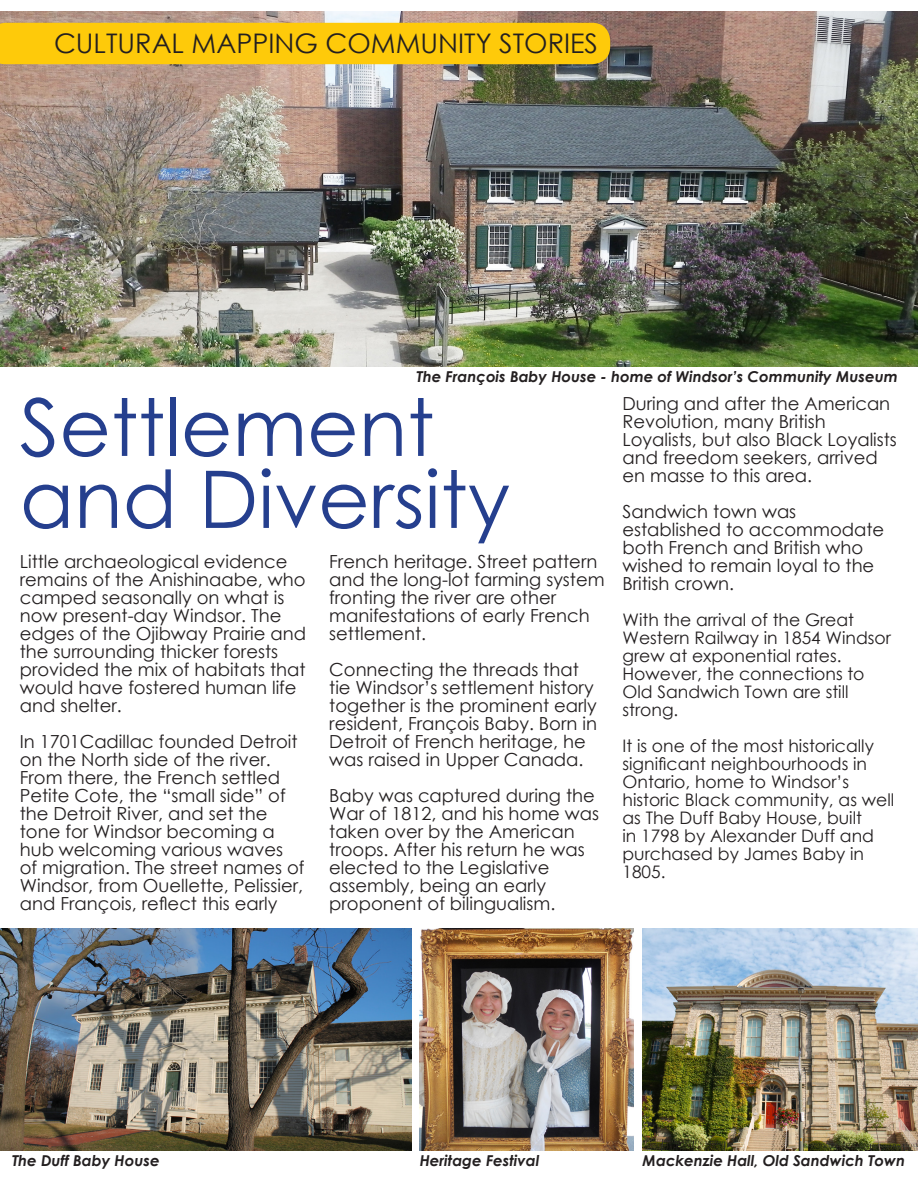
<style>
.page{position:relative;width:918px;height:1188px;background:#fff}
.page>*{position:absolute;margin:0;border:0;box-sizing:border-box;transform-origin:0 0}
.t1{font:79.5px/72px "Century Gothic";color:#253f8e}
.t2{font:27px "Century Gothic";color:#231f20}
.t3{font:18px/18px "Century Gothic";color:#231f20}
.t4{font:17.25px/18px "Century Gothic";color:#231f20}
.t5{font:italic 700 15px "Century Gothic";color:#231f20}
</style>
<div class="page">
<img style="left:0;top:929px;width:411px;height:221px">
<img style="left:643px;top:929px;width:275px;height:221px">
<img style="left:420px;top:929px;width:214px;height:221px">
<img style="left:0;top:12px;width:918px;height:354px">
<div style="left:0;top:23px;width:610px;height:41px;background:#feca0a"></div>
<h1 class="t2" style="left:54px;top:25px;width:546px">CULTURAL MAPPING COMMUNITY STORIES</h1>
<h2 class="t5" style="left:416px;top:365px;width:483px">The François Baby House - home of Windsor’s Community Museum</h2>
<h2 class="t1" style="left:20px;top:390px;width:492px">Settlement and Diversity</h2>
<p class="t3" style="left:20px;top:552px;width:288px">Little archaeological evidence remains of the Anishinaabe, who camped seasonally on what is now present-day Windsor. The edges of the Ojibway Prairie and the surrounding thicker forests provided the mix of habitats that would have fostered human life and shelter.</p>
<p class="t3" style="left:20px;top:732px;width:286px">In 1701Cadillac founded Detroit on the North side of the river.<br>From there, the French settled<br>Petite Cote, the “small side” of the Detroit River, and set the tone for Windsor becoming a hub welcoming various waves of migration. The street names of<br>Windsor, from Ouellette, Pelissier, and François, reflect this early</p>
<p class="t3" style="left:329px;top:552px;width:277px">French heritage. Street pattern and the long-lot farming system fronting the river are other manifestations of early French settlement.</p>
<p class="t3" style="left:329px;top:660px;width:269px">Connecting the threads that tie Windsor’s settlement history together is the prominent early resident, François Baby. Born in<br>Detroit of French heritage, he was raised in Upper Canada.</p>
<p class="t3" style="left:329px;top:786px;width:271px">Baby was captured during the<br>War of 1812, and his home was taken over by the American troops. After his return he was elected to the Legislative assembly, being an early proponent of bilingualism.</p>
<p class="t3" style="left:622px;top:394px;width:276px">During and after the American<br>Revolution, many British<br>Loyalists, but also Black Loyalists and freedom seekers, arrived en masse to this area.</p>
<p class="t3" style="left:622px;top:502px;width:263px">Sandwich town was established to accommodate both French and British who wished to remain loyal to the<br>British crown.</p>
<p class="t4" style="left:622px;top:610px;width:270px">With the arrival of the Great<br>Western Railway in 1854 Windsor grew at exponential rates.<br>However, the connections to<br>Old Sandwich Town are still strong.</p>
<p class="t4" style="left:622px;top:736px;width:273px">It is one of the most historically significant neighbourhoods in<br>Ontario, home to Windsor’s historic Black community, as well as The Duff Baby House, built<br>in 1798 by Alexander Duff and purchased by James Baby in<br>1805.</p>
<p class="t5" style="left:12px;top:1149px;width:149px">The Duff Baby House</p>
<p class="t5" style="left:420px;top:1149px;width:121px">Heritage Festival</p>
<p class="t5" style="left:643px;top:1149px;width:264px">Mackenzie Hall, Old Sandwich Town</p>
</div>
